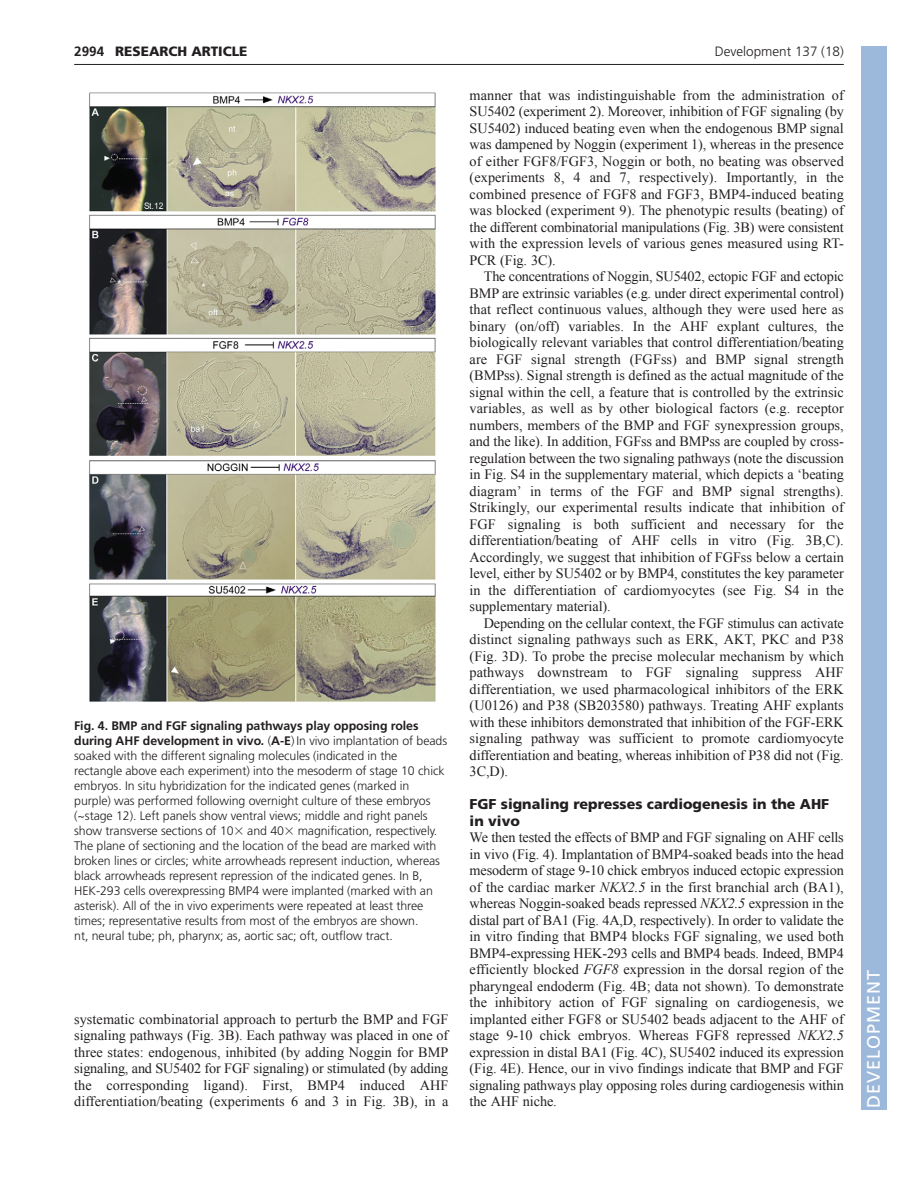
<style>
.page{position:relative;width:918px;height:1188px;background:#fff}
.page>*{position:absolute;margin:0;border:0;box-sizing:border-box;transform-origin:0 0}
.t1{font:18px "Frutiger LT Std";letter-spacing:.055em;color:#fff}
.t2{font:14.25px/16.5px "Times New Roman";letter-spacing:-.005em;color:#231f20;text-align:justify}
.t3{font:900 14.25px/16.5px "Frutiger LT Std";color:#231f20}
.t4{font:300 13.5px "Frutiger LT Std";color:#231f20}
.t5{font:900 13.5px "Frutiger LT Std";color:#231f20}
.t6{font:700 13.5px "Frutiger LT Std";color:#231f20}
.t7{font:300 12.3px/15px "Frutiger LT Std";letter-spacing:-.005em;color:#231f20}
.s1{font-weight:700}
.s2{font-weight:700;font-style:italic}
.s3{font-family:"Mathematical Pi One";font-weight:400}
.s4{font-style:italic}
</style>
<div class="page">
<hr style="left:74px;top:64px;width:770px;height:1px;background:#231f20">
<img style="left:89px;top:92px;width:347px;height:610px">
<div style="left:861px;top:46px;width:25px;height:1064px;background:#9cb9db"></div>
<p class="t6" style="left:74px;top:46px;width:32px">2994</p>
<p class="t5" style="left:115px;top:46px;width:134px">RESEARCH ARTICLE</p>
<p class="t4" style="left:715px;top:46px;width:131px">Development 137 (18)</p>
<p class="t7" style="left:74px;top:719px;width:375px"><span class="s1">Fig. 4. BMP and FGF signaling pathways play opposing roles during AHF development in vivo</span><span class="s2">.</span> (<span class="s1">A-E</span>) In vivo implantation of beads soaked with the different signaling molecules (indicated in the rectangle above each experiment) into the mesoderm of stage 10 chick embryos. In situ hybridization for the indicated genes (marked in purple) was performed following overnight culture of these embryos (~stage 12). Left panels show ventral views; middle and right panels show transverse sections of 10<span class="s3">-</span> and 40<span class="s3">-</span> magnification, respectively.<br>The plane of sectioning and the location of the bead are marked with broken lines or circles; white arrowheads represent induction, whereas black arrowheads represent repression of the indicated genes. In B, HEK-293 cells overexpressing BMP4 were implanted (marked with an asterisk). All of the in vivo experiments were repeated at least three times; representative results from most of the embryos are shown.<br>nt, neural tube; ph, pharynx; as, aortic sac; oft, outflow tract.</p>
<p class="t2" style="left:74px;top:1011px;width:376px">systematic combinatorial approach to perturb the BMP and FGF signaling pathways (Fig. 3B). Each pathway was placed in one of three states: endogenous, inhibited (by adding Noggin for BMP signaling, and SU5402 for FGF signaling) or stimulated (by adding the corresponding ligand). First, BMP4 induced AHF differentiation/beating (experiments 6 and 3 in Fig. 3B), in a</p>
<p class="t2" style="left:470px;top:87px;width:376px">manner that was indistinguishable from the administration of SU5402 (experiment 2). Moreover, inhibition of FGF signaling (by SU5402) induced beating even when the endogenous BMP signal was dampened by Noggin (experiment 1), whereas in the presence of either FGF8/FGF3, Noggin or both, no beating was observed (experiments 8, 4 and 7, respectively). Importantly, in the combined presence of FGF8 and FGF3, BMP4-induced beating was blocked (experiment 9). The phenotypic results (beating) of the different combinatorial manipulations (Fig. 3B) were consistent with the expression levels of various genes measured using RT-PCR (Fig. 3C).</p>
<p class="t2" style="left:470px;top:268px;width:376px;text-indent:14px">The concentrations of Noggin, SU5402, ectopic FGF and ectopic BMP are extrinsic variables (e.g. under direct experimental control) that reflect continuous values, although they were used here as binary (on/off) variables. In the AHF explant cultures, the biologically relevant variables that control differentiation/beating are FGF signal strength (FGFss) and BMP signal strength (BMPss). Signal strength is defined as the actual magnitude of the signal within the cell, a feature that is controlled by the extrinsic variables, as well as by other biological factors (e.g. receptor numbers, members of the BMP and FGF synexpression groups, and the like). In addition, FGFss and BMPss are coupled by cross&shy;regulation between the two signaling pathways (note the discussion in Fig. S4 in the supplementary material, which depicts a ‘beating diagram’ in terms of the FGF and BMP signal strengths).<br>Strikingly, our experimental results indicate that inhibition of FGF signaling is both sufficient and necessary for the differentiation/beating of AHF cells in vitro (Fig. 3B,C).<br>Accordingly, we suggest that inhibition of FGFss below a certain level, either by SU5402 or by BMP4, constitutes the key parameter in the differentiation of cardiomyocytes (see Fig. S4 in the supplementary material).</p>
<p class="t2" style="left:470px;top:615px;width:376px;text-indent:14px">Depending on the cellular context, the FGF stimulus can activate distinct signaling pathways such as ERK, AKT, PKC and P38 (Fig. 3D). To probe the precise molecular mechanism by which pathways downstream to FGF signaling suppress AHF differentiation, we used pharmacological inhibitors of the ERK (U0126) and P38 (SB203580) pathways. Treating AHF explants with these inhibitors demonstrated that inhibition of the FGF-ERK signaling pathway was sufficient to promote cardiomyocyte differentiation and beating, whereas inhibition of P38 did not (Fig.<br>3C,D).</p>
<p class="t3" style="left:470px;top:797px;width:361px">FGF signaling represses cardiogenesis in the AHF in vivo</p>
<p class="t2" style="left:470px;top:829px;width:376px">We then tested the effects of BMP and FGF signaling on AHF cells in vivo (Fig. 4). Implantation of BMP4-soaked beads into the head mesoderm of stage 9-10 chick embryos induced ectopic expression of the cardiac marker <span class="s4">NKX2.5</span> in the first branchial arch (BA1), whereas Noggin-soaked beads repressed <span class="s4">NKX2.5</span> expression in the distal part of BA1 (Fig. 4A,D, respectively). In order to validate the in vitro finding that BMP4 blocks FGF signaling, we used both BMP4-expressing HEK-293 cells and BMP4 beads. Indeed, BMP4 efficiently blocked <span class="s4">FGF8</span> expression in the dorsal region of the pharyngeal endoderm (Fig. 4B; data not shown). To demonstrate the inhibitory action of FGF signaling on cardiogenesis, we implanted either FGF8 or SU5402 beads adjacent to the AHF of stage 9-10 chick embryos. Whereas FGF8 repressed <span class="s4">NKX2.5 </span>expression in distal BA1 (Fig. 4C), SU5402 induced its expression (Fig. 4E). Hence, our in vivo findings indicate that BMP and FGF signaling pathways play opposing roles during cardiogenesis within the AHF niche.</p>
<p class="t1" style="left:863px;top:1108px;width:140px;rotate:-90deg">DEVELOPMENT</p>
</div>
